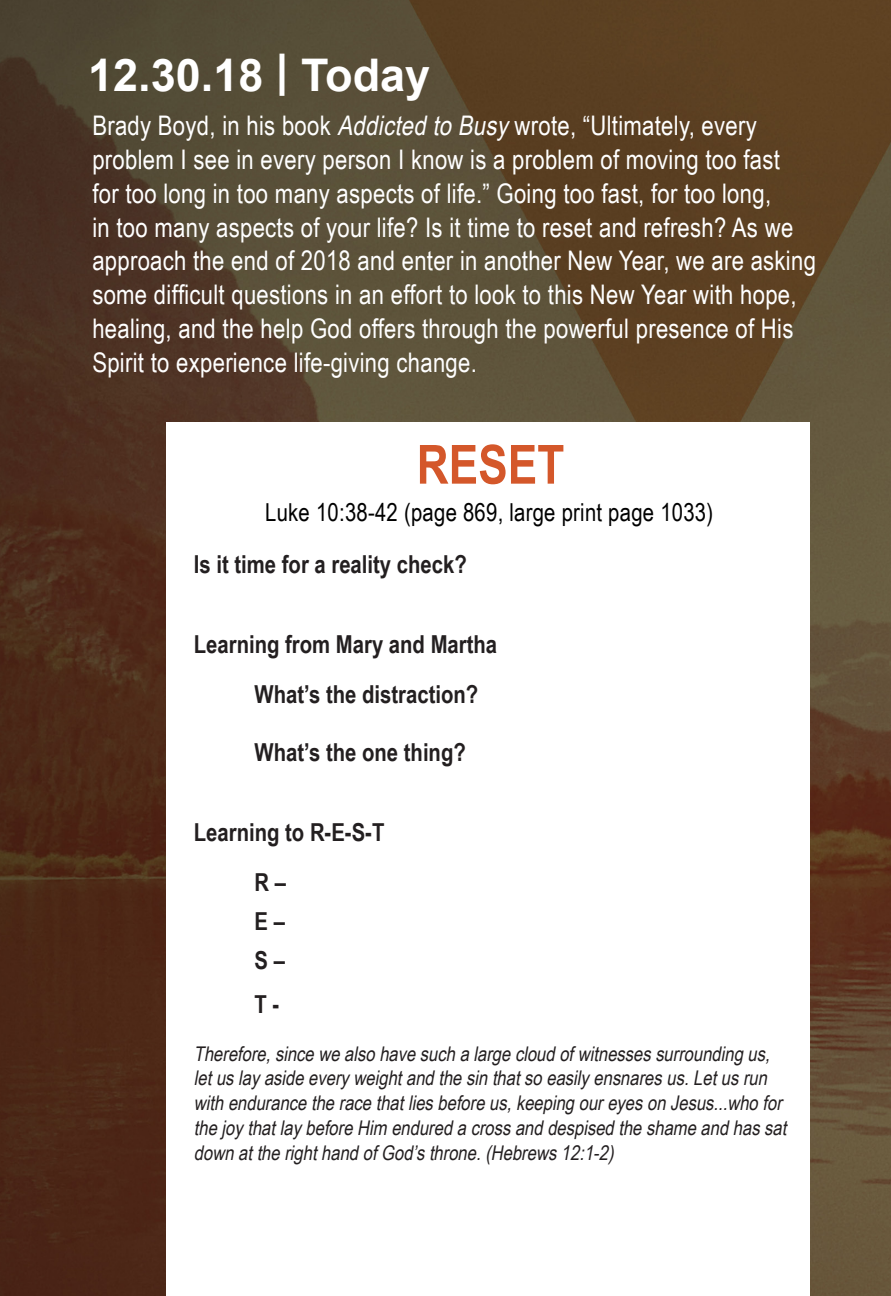
<style>
.page{position:relative;width:891px;height:1296px;background:#fff}
.page>*{position:absolute;margin:0;border:0;box-sizing:border-box;transform-origin:0 0}
.t1{font:700 54px "Arial Narrow";color:#d4572a}
.t2{font:700 45px "Arial";color:#fff}
.t3{font:27px/33.8px "Arial Narrow";letter-spacing:.01em;color:#fff}
.t4{font:700 24.75px/49.5px "Arial Narrow";color:#231f20}
.t5{font:24.75px "Arial Narrow";letter-spacing:.01em;color:#000}
.t6{font:italic 20.25px/24.8px "Arial Narrow";color:#231f20}
.s1{font-style:italic}
</style>
<div class="page">
<img style="left:0;top:0;width:891px;height:1296px">
<div style="left:167px;top:422px;width:643px;height:874px;background:#fff"></div>
<h2 class="t2" style="left:88px;top:45px;width:343px">12.30.18 | Today</h2>
<p class="t3" style="left:92px;top:108px;width:725px">Brady Boyd, in his book <span class="s1">Addicted to Busy</span>wrote, “Ultimately, every problem I see in every person I know is a problem of moving too fast<br>for too long in too many aspects of life.” Going too fast, for too long,<br>in too many aspects of your life? Is it time to reset and refresh? As we approach the end of 2018 and enter in another New Year, we are asking some difficult questions in an effort to look to this New Year with hope, healing, and the help God offers through the powerful presence of His Spirit to experience life-giving change.</p>
<h1 class="t1" style="left:417px;top:424px;width:149px">RESET</h1>
<p class="t5" style="left:265px;top:494px;width:450px">Luke 10:38-42 (page 869, large print page 1033)</p>
<p class="t4" style="left:194px;top:539px;width:274px">Is it time for a reality check?</p>
<p class="t4" style="left:255px;top:619px;width:244px;text-indent:-61px">Learning from Mary and Martha<br>What’s the distraction?</p>
<p class="t4" style="left:255px;top:727px;width:213px">What’s the one thing?</p>
<p class="t4" style="left:255px;top:806px;width:131px;text-indent:-61px">Learning to R-E-S-T<br>R –</p>
<p class="t4" style="left:255px;top:900px;width:32px;line-height:39.4px">E –<br>S –</p>
<p class="t4" style="left:255px;top:979px;width:26px">T -</p>
<p class="t6" style="left:194px;top:1040px;width:599px">Therefore,sincewealsohavesuchalargecloudofwitnessessurroundingus, letuslayasideeveryweightandthesinthatsoeasilyensnaresus.Letusrun withendurancetheracethatliesbeforeus,keepingoureyesonJesus...whofor thejoythatlaybeforeHim enduredacrossanddespisedtheshameandhassat downattherighthandofGod’sthrone.(Hebrews12:1-2)</p>
</div>
